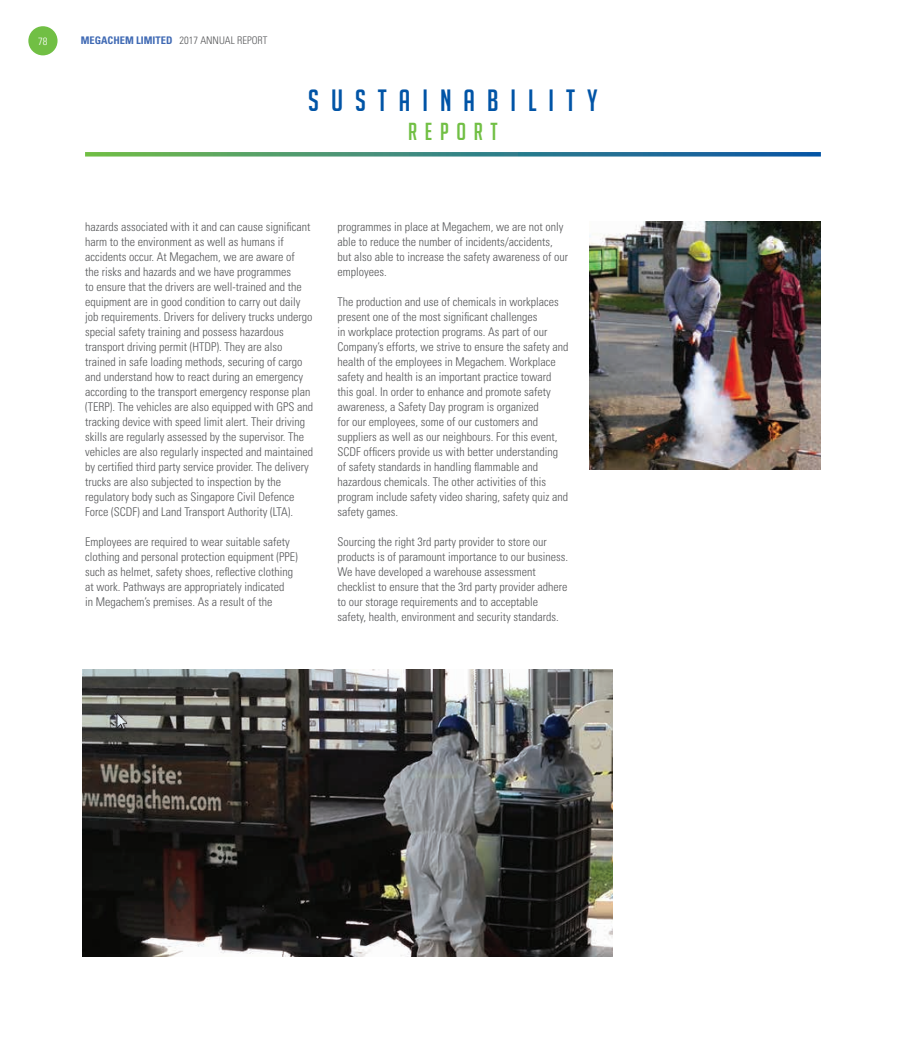
<style>
.page{position:relative;width:906px;height:1042px;background:#fff}
.page>*{position:absolute;margin:0;border:0;box-sizing:border-box;transform-origin:0 0}
.t1{font:30px "Big Noodle Titling";letter-spacing:.4em;color:#0154a6}
.t2{font:24px "Big Noodle Titling";letter-spacing:.32em;color:#71bf44}
.Body_Text{font:300 condensed 12px/15px "Univers LT Std";color:#57585a}
.t3{font:300 condensed 10.5px "Univers LT Std";color:#57585a}
.t4{font:300 condensed 10.5px "Univers LT Std";color:#fff}
.s1{font-weight:700;color:#406ab4}
</style>
<div class="page">
<img style="left:83px;top:670px;width:529px;height:287px">
<img style="left:590px;top:222px;width:231px;height:247px">
<svg style="left:85px;top:152px;width:736px;height:4px;background:#3b877f"></svg>
<div style="left:28px;top:26px;width:30px;height:29px;background:#71bf44;border-radius:50%"></div>
<p class="t4" style="left:38px;top:35px;width:11px">78</p>
<p class="t3" style="left:81px;top:34px;width:188px"><span class="s1">MEGACHEM LIMITED</span> 2017 ANNUAL REPORT</p>
<h1 class="t1" style="left:308px;top:84px;width:291px">SUSTAINABILITY</h1>
<h2 class="t2" style="left:408px;top:118px;width:91px">REPORT</h2>
<p class="Body_Text" style="left:85px;top:219px;width:229px">hazards associated with it and can cause significant harm to the environment as well as humans if accidents occur. At Megachem, we are aware of<br>the risks and hazards and we have programmes<br>to ensure that the drivers are well-trained and the equipment are in good condition to carry out daily job requirements. Drivers for delivery trucks undergo special safety training and possess hazardous transport driving permit (HTDP). They are also trained in safe loading methods, securing of cargo and understand how to react during an emergency according to the transport emergency response plan (TERP). The vehicles are also equipped with GPS and tracking device with speed limit alert. Their driving skills are regularly assessed by the supervisor. The vehicles are also regularly inspected and maintained by certified third party service provider. The delivery trucks are also subjected to inspection by the regulatory body such as Singapore Civil Defence Force (SCDF) and Land Transport Authority (LTA).</p>
<p class="Body_Text" style="left:85px;top:534px;width:214px">Employees are required to wear suitable safety clothing and personal protection equipment (PPE) such as helmet, safety shoes, reflective clothing at work. Pathways are appropriately indicated<br>in Megachem’s premises. As a result of the</p>
<p class="Body_Text" style="left:337px;top:219px;width:232px">programmes in place at Megachem, we are not only able to reduce the number of incidents/accidents, but also able to increase the safety awareness of our employees.</p>
<p class="Body_Text" style="left:337px;top:294px;width:232px">The production and use of chemicals in workplaces present one of the most significant challenges<br>in workplace protection programs. As part of our Company’s efforts, we strive to ensure the safety and health of the employees in Megachem. Workplace safety and health is an important practice toward this goal. In order to enhance and promote safety awareness, a Safety Day program is organized<br>for our employees, some of our customers and suppliers as well as our neighbours. For this event, SCDF officers provide us with better understanding of safety standards in handling flammable and hazardous chemicals. The other activities of this program include safety video sharing, safety quiz and safety games.</p>
<p class="Body_Text" style="left:337px;top:534px;width:232px">Sourcing the right 3rd party provider to store our products is of paramount importance to our business.<br>We have developed a warehouse assessment checklist to ensure that the 3rd party provider adhere to our storage requirements and to acceptable safety, health, environment and security standards.</p>
</div>
